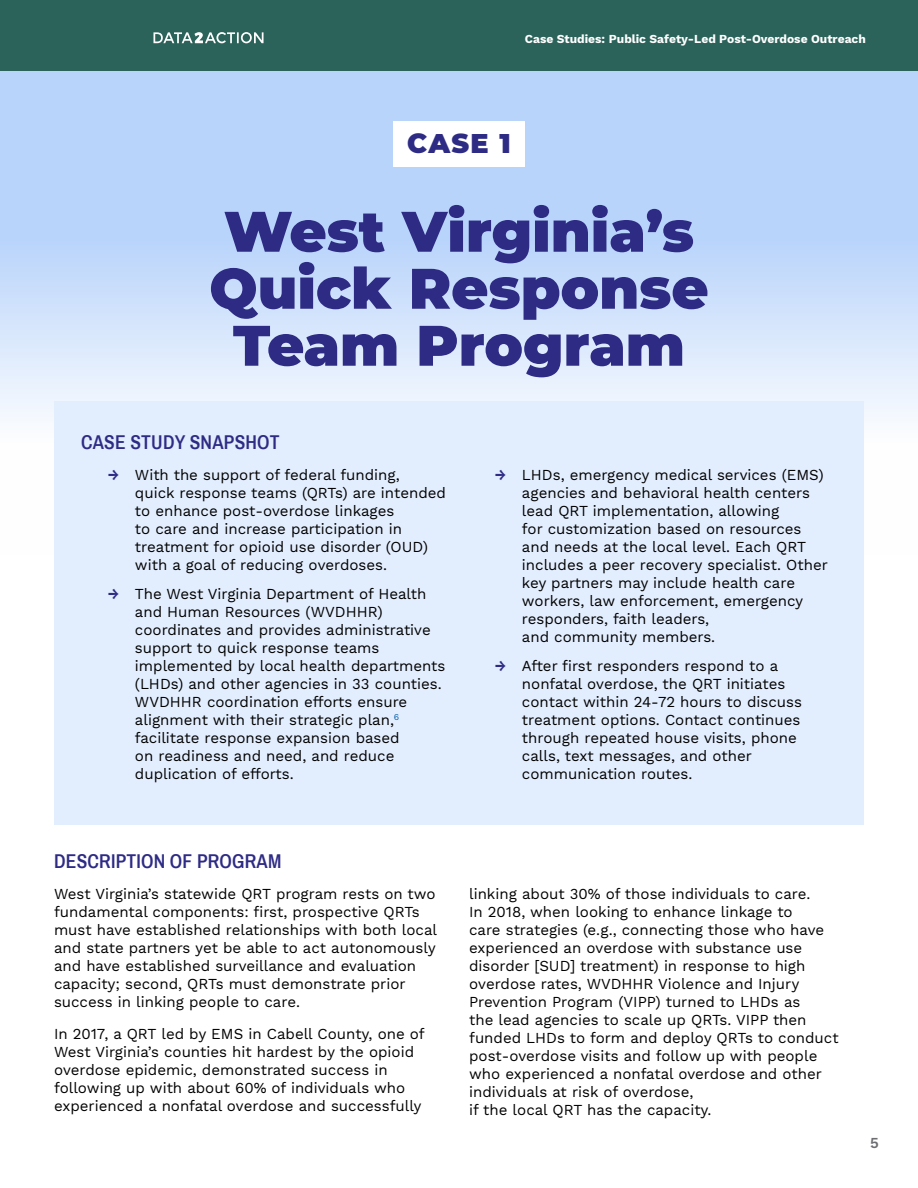
<style>
.page{position:relative;width:918px;height:1188px;background:#fff}
.page>*{position:absolute;margin:0;border:0;box-sizing:border-box;transform-origin:0 0}
.t1{font:900 57px/57px "Montserrat";color:#2e2b85;text-align:center}
.t2{font:900 27px "Montserrat";color:#2e2b85}
.t3{font:600 19.5px "Archivo Narrow";letter-spacing:.01em;color:#2e2b85}
.t4{font:15px/18px "Work Sans";color:#000}
.t5{font:600 15px "Work Sans";color:#2e2b85}
.t6{font:600 15px "Work Sans";color:#6d6e71}
.t7{font:700 12px "Work Sans";color:#fff}
.s1{font-weight:600;color:#2e2b85}
</style>
<div class="page">
<svg style="left:0;top:71px;width:918px;height:346px;background:#c6dcfb"></svg>
<div style="left:54px;top:401px;width:810px;height:424px;background:#e2edfd"></div>
<div style="left:393px;top:121px;width:132px;height:45px;background:#fff"></div>
<div style="left:0;top:0;width:918px;height:71px;background:#2b635a"></div>
<svg style="left:153px;top:32px;width:111px;height:11px"></svg>
<p class="t7" style="left:525px;top:32px;width:343px">Case Studies: Public Safety-Led Post-Overdose Outreach</p>
<h2 class="t2" style="left:407px;top:124px;width:105px">CASE 1</h2>
<h2 class="t1" style="left:209px;top:199px;width:501px">West Virginia’s<br>Quick Response<br>Team Program</h2>
<h3 class="t3" style="left:81px;top:428px;width:200px">CASE STUDY SNAPSHOT</h3>
<p class="t4" style="left:135px;top:467px;width:313px;text-indent:-27px"><span class="s1">→</span> With the support of federal funding,<br>quick response teams (QRTs) are intended to enhance post-overdose linkages<br>to care and increase participation in treatment for opioid use disorder (OUD) with a goal of reducing overdoses.</p>
<p class="t5" style="left:108px;top:585px;width:13px">→</p>
<p class="t4" style="left:135px;top:586px;width:312px">The West Virginia Department of Health and Human Resources (WVDHHR) coordinates and provides administrative support to quick response teams implemented by local health departments (LHDs) and other agencies in 33 counties.<br>WVDHHR coordination efforts ensure alignment with their strategic plan,<sup>6 </sup>facilitate response expansion based<br>on readiness and need, and reduce duplication of efforts.</p>
<p class="t4" style="left:522px;top:467px;width:307px;text-indent:-27px"><span class="s1">→</span> LHDs, emergency medical services (EMS) agencies and behavioral health centers lead QRT implementation, allowing<br>for customization based on resources and needs at the local level. Each QRT includes a peer recovery specialist. Other key partners may include health care workers, law enforcement, emergency responders, faith leaders,<br>and community members.</p>
<p class="t4" style="left:522px;top:658px;width:281px;text-indent:-27px"><span class="s1">→</span> After first responders respond to a nonfatal overdose, the QRT initiates contact within 24-72 hours to discuss treatment options. Contact continues through repeated house visits, phone calls, text messages, and other communication routes.</p>
<h3 class="t3" style="left:54px;top:847px;width:229px">DESCRIPTION OF PROGRAM</h3>
<p class="t4" style="left:54px;top:886px;width:385px">West Virginia’s statewide QRT program rests on two fundamental components: first, prospective QRTs must have established relationships with both local and state partners yet be able to act autonomously and have established surveillance and evaluation capacity; second, QRTs must demonstrate prior success in linking people to care.</p>
<p class="t4" style="left:54px;top:1025px;width:372px">In 2017, a QRT led by EMS in Cabell County, one of West Virginia’s counties hit hardest by the opioid overdose epidemic, demonstrated success in following up with about 60% of individuals who experienced a nonfatal overdose and successfully</p>
<p class="t4" style="left:469px;top:886px;width:371px">linking about 30% of those individuals to care.<br>In 2018, when looking to enhance linkage to<br>care strategies (e.g., connecting those who have experienced an overdose with substance use disorder [SUD] treatment) in response to high overdose rates, WVDHHR Violence and Injury Prevention Program (VIPP) turned to LHDs as<br>the lead agencies to scale up QRTs. VIPP then funded LHDs to form and deploy QRTs to conduct post-overdose visits and follow up with people who experienced a nonfatal overdose and other individuals at risk of overdose,<br>if the local QRT has the capacity.</p>
<p class="t6" style="left:870px;top:1134px;width:10px">5</p>
</div>
